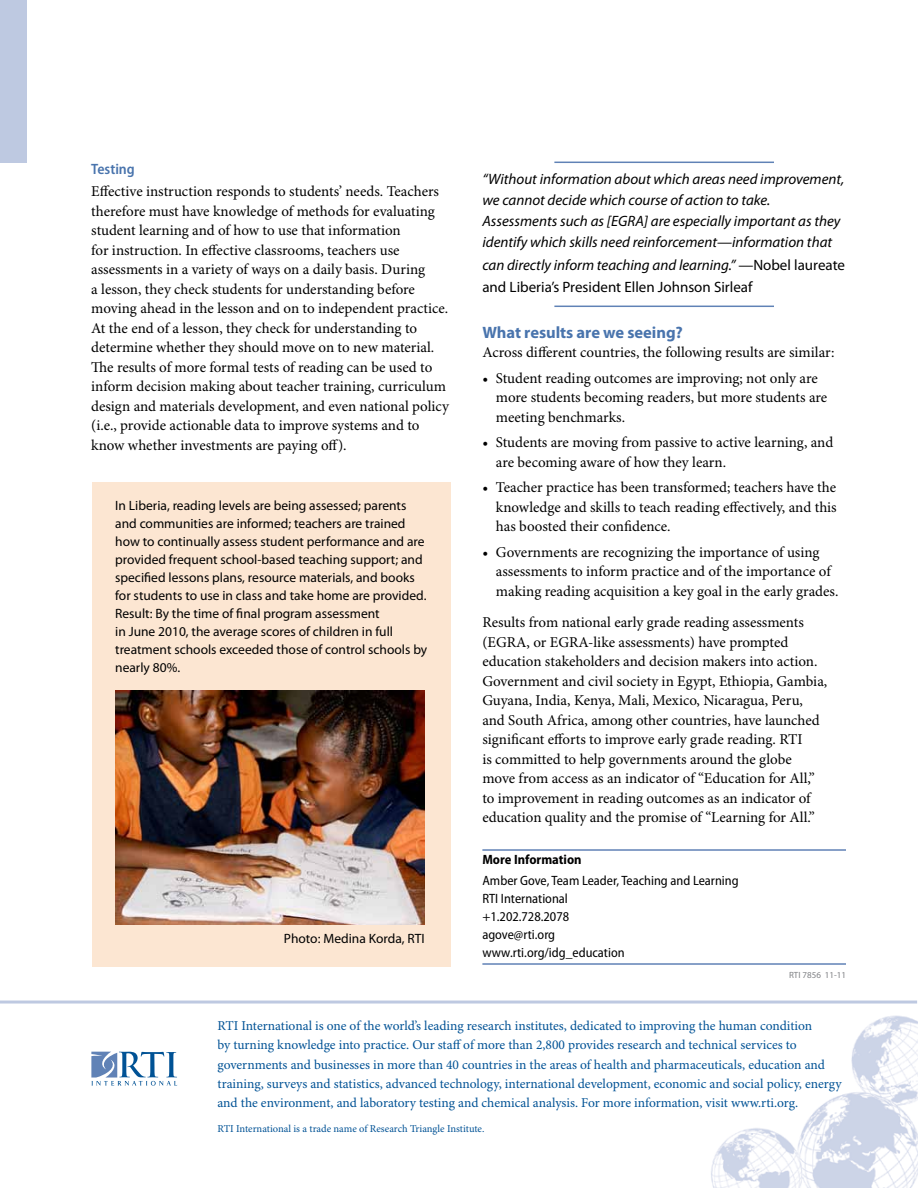
<style>
.page{position:relative;width:918px;height:1188px;background:#fff}
.page>*{position:absolute;margin:0;border:0;box-sizing:border-box;transform-origin:0 0}
.t1{font:700 16.5px "Myriad Pro";letter-spacing:-.005em;color:#4974ad}
.t2{font:15px/19.5px "Minion Pro";color:#000}
.t3{font:italic 15px/21px "Myriad Pro";color:#000}
.t4{font:15px/22.5px "Myriad Pro";color:#000}
.t5{font:600 semi-condensed 15px "Myriad Pro";color:#4974ad}
.t6{font:13.5px/19.5px "Minion Pro";color:#005295}
.t7{font:13.5px/18px "Myriad Pro";color:#000}
.t8{font:semi-condensed 13.5px/18px "Myriad Pro";color:#000}
.t9{font:700 semi-condensed 13.5px "Myriad Pro";color:#000}
.t10{font:10.5px "Minion Pro";letter-spacing:-.005em;color:#005295}
.t11{font:9px "Myriad Pro";color:#808285}
.s1{font-style:italic}
</style>
<div class="page">
<img style="left:711px;top:1015px;width:207px;height:173px">
<div style="left:0;top:0;width:27px;height:162px;background:#bec9e1"></div>
<svg style="left:91px;top:1052px;width:86px;height:34px"></svg>
<hr style="left:0;top:1001px;width:917px;height:3px;background:#bec9e1">
<div style="left:92px;top:482px;width:358px;height:485px;background:#fce6d2"></div>
<img style="left:115px;top:690px;width:309px;height:234px">
<hr style="left:554px;top:162px;width:220px;height:1px;background:#6082b6">
<hr style="left:554px;top:306px;width:220px;height:1px;background:#6082b6">
<hr style="left:482px;top:849px;width:364px;height:2px;background:#6082b6">
<hr style="left:482px;top:963px;width:364px;height:2px;background:#6082b6">
<p class="t5" style="left:91px;top:160px;width:45px">Testing</p>
<p class="t2" style="left:91px;top:182px;width:359px">Effective instruction responds to students’ needs. Teachers therefore must have knowledge of methods for evaluating student learning and of how to use that information<br>for instruction. In effective classrooms, teachers use assessments in a variety of ways on a daily basis. During<br>a lesson, they check students for understanding before moving ahead in the lesson and on to independent practice.<br>At the end of a lesson, they check for understanding to determine whether they should move on to new material.<br>The results of more formal tests of reading can be used to inform decision making about teacher training, curriculum design and materials development, and even national policy (i.e., provide actionable data to improve systems and to know whether investments are paying off).</p>
<p class="t7" style="left:115px;top:496px;width:314px">In Liberia, reading levels are being assessed; parents and communities are informed; teachers are trained how to continually assess student performance and are provided frequent school-based teaching support; and specified lessons plans, resource materials, and books for students to use in class and take home are provided.<br>Result: By the time of final program assessment<br>in June 2010, the average scores of children in full treatment schools exceeded those of control schools by nearly 80%.</p>
<p class="t7" style="left:284px;top:929px;width:142px">Photo: Medina Korda, RTI</p>
<p class="t3" style="left:482px;top:168px;width:364px">“Without information about which areas need improvement, we cannot decide which course of action to take.<br>Assessments such as [EGRA] are especially important as they identify which skills need reinforcement—information that</p>
<p class="t4" style="left:482px;top:253px;width:364px"><span class="s1">can directly inform teaching and learning.”</span> —Nobel laureate and Liberia’s President Ellen Johnson Sirleaf</p>
<p class="t1" style="left:482px;top:321px;width:202px">What results are we seeing?</p>
<p class="t2" style="left:482px;top:343px;width:354px">Across different countries, the following results are similar:</p>
<p class="t2" style="left:496px;top:369px;width:333px;text-indent:-14px">• Student reading outcomes are improving; not only are more students becoming readers, but more students are meeting benchmarks.</p>
<p class="t2" style="left:496px;top:433px;width:339px;text-indent:-14px">• Students are moving from passive to active learning, and are becoming aware of how they learn.</p>
<p class="t2" style="left:496px;top:478px;width:342px;text-align:justify;text-indent:-14px">• Teacher practice has been transformed; teachers have the knowledge and skills to teach reading effectively, and this has boosted their confidence.</p>
<p class="t2" style="left:496px;top:543px;width:344px;text-indent:-14px">• Governments are recognizing the importance of using assessments to inform practice and of the importance of making reading acquisition a key goal in the early grades.</p>
<p class="t2" style="left:482px;top:613px;width:346px">Results from national early grade reading assessments (EGRA, or EGRA-like assessments) have prompted education stakeholders and decision makers into action.<br>Government and civil society in Egypt, Ethiopia, Gambia, Guyana, India, Kenya, Mali, Mexico, Nicaragua, Peru, and South Africa, among other countries, have launched significant efforts to improve early grade reading. RTI<br>is committed to help governments around the globe move from access as an indicator of “Education for All,” to improvement in reading outcomes as an indicator of education quality and the promise of “Learning for All.”</p>
<p class="t9" style="left:482px;top:852px;width:101px">More Information</p>
<p class="t8" style="left:482px;top:872px;width:258px">Amber Gove, Team Leader, Teaching and Learning<br>RTI International<br>+1.202.728.2078<br>agove@rti.org<br>www.rti.org/idg_education</p>
<p class="t11" style="left:789px;top:970px;width:58px">RTI 7856 11-11</p>
<p class="t6" style="left:218px;top:1016px;width:626px">RTI International is one of the world’s leading research institutes, dedicated to improving the human condition<br>by turning knowledge into practice. Our staff of more than 2,800 provides research and technical services to governments and businesses in more than 40 countries in the areas of health and pharmaceuticals, education and training, surveys and statistics, advanced technology, international development, economic and social policy, energy and the environment, and laboratory testing and chemical analysis. For more information, visit www.rti.org.</p>
<p class="t10" style="left:218px;top:1122px;width:268px">RTI International is a trade name of Research Triangle Institute.</p>
</div>
